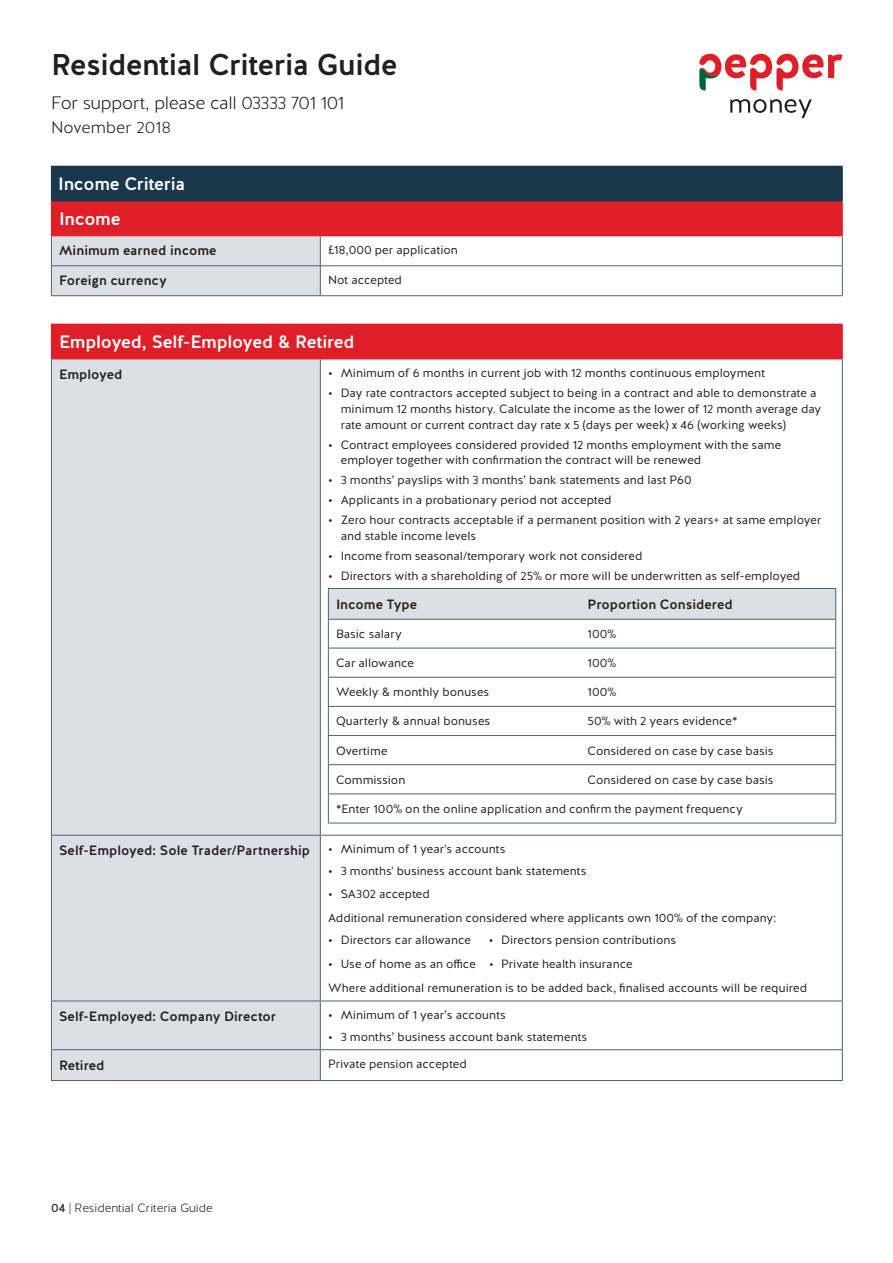
<style>
.page{position:relative;width:893px;height:1263px;background:#fff}
.page>*{position:absolute;margin:0;border:0;box-sizing:border-box;transform-origin:0 0}
.t1{font:500 30px "Halis R";letter-spacing:-.015em;color:#231f20}
.Table_Title{font:500 18px "Halis R";letter-spacing:-.015em;color:#fff}
.t2{font:300 18px "Halis R";letter-spacing:-.025em;color:#231f20}
.t3{font:300 16.5px "Halis R";letter-spacing:.005em;color:#231f20}
.Table_Body_Copy_Bold{font:500 13.5px "Halis R";color:#231f20}
.Table_Body_Copy{font:12px/15.8px "Halis R";letter-spacing:.005em;color:#231f20}
.t4{font:300 12px "Halis R";color:#231f20}
.s1{font-weight:400}
</style>
<div class="page">
<svg style="left:699px;top:53px;width:144px;height:38px"></svg>
<svg style="left:730px;top:99px;width:82px;height:19px"></svg>
<div style="left:51px;top:166px;width:791px;height:35px;background:#1a374b"></div>
<div style="left:51px;top:201px;width:791px;height:35px;background:#e01e27"></div>
<hr style="left:320px;top:265px;width:523px;height:1px;background:#506174">
<hr style="left:320px;top:295px;width:523px;height:1px;background:#506174">
<hr style="left:842px;top:167px;width:1px;height:34px;background:#1a374b">
<svg style="left:842px;top:236px;width:1px;height:59px"></svg>
<hr style="left:320px;top:166px;width:523px;height:1px;background:#1a374b">
<hr style="left:51px;top:201px;width:269px;height:1px;background:#1a374b">
<hr style="left:320px;top:201px;width:523px;height:1px;background:#1a374b">
<svg style="left:51px;top:236px;width:270px;height:60px;background:#d4dadf"></svg>
<hr style="left:51px;top:201px;width:1px;height:34px;background:#e01e27">
<hr style="left:842px;top:201px;width:1px;height:34px;background:#e01e27">
<hr style="left:320px;top:235px;width:523px;height:1px;background:#e01e27">
<div style="left:51px;top:324px;width:791px;height:35px;background:#e01e27"></div>
<div style="left:52px;top:360px;width:268px;height:720px;background:#dae0e5"></div>
<hr style="left:320px;top:835px;width:523px;height:1px;background:#506174">
<hr style="left:320px;top:1000px;width:523px;height:1px;background:#506174">
<hr style="left:320px;top:1049px;width:523px;height:1px;background:#506174">
<hr style="left:320px;top:1080px;width:523px;height:1px;background:#506174">
<hr style="left:51px;top:359px;width:1px;height:476px;background:#506174">
<hr style="left:320px;top:359px;width:1px;height:476px;background:#506174">
<hr style="left:51px;top:835px;width:1px;height:165px;background:#506174">
<hr style="left:320px;top:835px;width:1px;height:165px;background:#506174">
<hr style="left:51px;top:1001px;width:1px;height:48px;background:#506174">
<hr style="left:320px;top:1001px;width:1px;height:48px;background:#506174">
<hr style="left:51px;top:1050px;width:1px;height:30px;background:#506174">
<hr style="left:320px;top:1050px;width:1px;height:30px;background:#506174">
<hr style="left:842px;top:324px;width:1px;height:35px;background:#e01e27">
<hr style="left:51px;top:359px;width:269px;height:1px;background:#e01e27">
<hr style="left:320px;top:359px;width:523px;height:1px;background:#e01e27">
<hr style="left:842px;top:359px;width:1px;height:476px;background:#506174">
<hr style="left:842px;top:835px;width:1px;height:165px;background:#506174">
<hr style="left:842px;top:1001px;width:1px;height:48px;background:#506174">
<hr style="left:842px;top:1050px;width:1px;height:30px;background:#506174">
<hr style="left:51px;top:835px;width:269px;height:1px;background:#506174">
<hr style="left:51px;top:1000px;width:269px;height:1px;background:#506174">
<hr style="left:51px;top:1049px;width:269px;height:1px;background:#506174">
<hr style="left:51px;top:1080px;width:269px;height:1px;background:#506174">
<hr style="left:328px;top:823px;width:252px;height:1px;background:#506174">
<hr style="left:580px;top:823px;width:256px;height:1px;background:#506174">
<svg style="left:328px;top:589px;width:508px;height:234px"></svg>
<hr style="left:328px;top:648px;width:252px;height:1px;background:#506174">
<hr style="left:328px;top:588px;width:252px;height:1px;background:#506174">
<hr style="left:328px;top:589px;width:1px;height:30px;background:#506174">
<hr style="left:580px;top:588px;width:256px;height:1px;background:#506174">
<hr style="left:835px;top:589px;width:1px;height:30px;background:#506174">
<hr style="left:328px;top:619px;width:252px;height:1px;background:#506174">
<hr style="left:580px;top:619px;width:256px;height:1px;background:#506174">
<h1 class="t1" style="left:51px;top:45px;width:348px">Residential Criteria Guide</h1>
<h2 class="t2" style="left:51px;top:91px;width:295px">For support, please call 03333 701 101</h2>
<h3 class="t3" style="left:51px;top:117px;width:121px">November 2018</h3>
<p class="Table_Title" style="left:58px;top:172px;width:128px">Income Criteria</p>
<p class="Table_Title" style="left:59px;top:207px;width:63px">Income</p>
<p class="Table_Body_Copy_Bold" style="left:59px;top:242px;width:159px">Minimum earned income</p>
<p class="Table_Body_Copy" style="left:328px;top:242px;width:131px">£18,000 per application</p>
<p class="Table_Body_Copy_Bold" style="left:59px;top:272px;width:109px">Foreign currency</p>
<p class="Table_Body_Copy" style="left:328px;top:272px;width:75px">Not accepted</p>
<p class="Table_Title" style="left:59px;top:330px;width:297px">Employed, Self-Employed &amp; Retired</p>
<p class="Table_Body_Copy_Bold" style="left:59px;top:366px;width:65px">Employed</p>
<p class="Table_Body_Copy" style="left:328px;top:365px;width:438px">• Minimum of 6 months in current job with 12 months continuous employment</p>
<p class="Table_Body_Copy" style="left:341px;top:385px;width:482px;text-indent:-13px">• Day rate contractors accepted subject to being in a contract and able to demonstrate a minimum 12 months history. Calculate the income as the lower of 12 month average day rate amount or current contract day rate x 5 (days per week) x 46 (working weeks)</p>
<p class="Table_Body_Copy" style="left:341px;top:437px;width:442px;text-indent:-13px">• Contract employees considered provided 12 months employment with the same employer together with confirmation the contract will be renewed</p>
<p class="Table_Body_Copy" style="left:328px;top:472px;width:365px">• 3 months’ payslips with 3 months’ bank statements and last P60</p>
<p class="Table_Body_Copy" style="left:328px;top:492px;width:285px">• Applicants in a probationary period not accepted</p>
<p class="Table_Body_Copy" style="left:341px;top:512px;width:482px;text-indent:-13px">• Zero hour contracts acceptable if a permanent position with 2 years+ at same employer and stable income levels</p>
<p class="Table_Body_Copy" style="left:328px;top:548px;width:316px">• Income from seasonal/temporary work not considered</p>
<p class="Table_Body_Copy" style="left:328px;top:568px;width:474px">• Directors with a shareholding of 25% or more will be underwritten as self-employed</p>
<p class="Table_Body_Copy_Bold" style="left:336px;top:595px;width:83px">Income Type</p>
<p class="Table_Body_Copy_Bold" style="left:588px;top:595px;width:147px">Proportion Considered</p>
<p class="Table_Body_Copy" style="left:336px;top:626px;width:67px">Basic salary</p>
<p class="Table_Body_Copy" style="left:588px;top:626px;width:30px">100%</p>
<p class="Table_Body_Copy" style="left:336px;top:655px;width:80px">Car allowance</p>
<p class="Table_Body_Copy" style="left:588px;top:655px;width:30px">100%</p>
<p class="Table_Body_Copy" style="left:336px;top:684px;width:155px">Weekly &amp; monthly bonuses</p>
<p class="Table_Body_Copy" style="left:588px;top:684px;width:30px">100%</p>
<p class="Table_Body_Copy" style="left:336px;top:713px;width:156px">Quarterly &amp; annual bonuses</p>
<p class="Table_Body_Copy" style="left:588px;top:713px;width:151px">50% with 2 years evidence*</p>
<p class="Table_Body_Copy" style="left:336px;top:743px;width:53px">Overtime</p>
<p class="Table_Body_Copy" style="left:588px;top:743px;width:187px">Considered on case by case basis</p>
<p class="Table_Body_Copy" style="left:336px;top:772px;width:71px">Commission</p>
<p class="Table_Body_Copy" style="left:588px;top:772px;width:187px">Considered on case by case basis</p>
<p class="Table_Body_Copy" style="left:336px;top:801px;width:408px">*Enter 100% on the online application and confirm the payment frequency</p>
<p class="Table_Body_Copy_Bold" style="left:59px;top:842px;width:253px">Self-Employed: Sole Trader/Partnership</p>
<p class="Table_Body_Copy" style="left:328px;top:841px;width:179px">• Minimum of 1 year's accounts</p>
<p class="Table_Body_Copy" style="left:328px;top:864px;width:260px">• 3 months' business account bank statements</p>
<p class="Table_Body_Copy" style="left:328px;top:886px;width:103px">• SA302 accepted</p>
<p class="Table_Body_Copy" style="left:328px;top:910px;width:450px">Additional remuneration considered where applicants own 100% of the company:</p>
<p class="Table_Body_Copy" style="left:328px;top:932px;width:144px">• Directors car allowance</p>
<p class="Table_Body_Copy" style="left:489px;top:932px;width:189px">• Directors pension contributions</p>
<p class="Table_Body_Copy" style="left:328px;top:956px;width:306px">• Use of home as an office • Private health insurance</p>
<p class="Table_Body_Copy" style="left:328px;top:981px;width:481px">Where additional remuneration is to be added back, finalised accounts will be required</p>
<p class="Table_Body_Copy_Bold" style="left:59px;top:1008px;width:219px">Self-Employed: Company Director</p>
<p class="Table_Body_Copy" style="left:328px;top:1007px;width:179px">• Minimum of 1 year’s accounts</p>
<p class="Table_Body_Copy" style="left:328px;top:1029px;width:261px">• 3 months’ business account bank statements</p>
<p class="Table_Body_Copy_Bold" style="left:59px;top:1056px;width:47px">Retired</p>
<p class="Table_Body_Copy" style="left:328px;top:1056px;width:140px">Private pension accepted</p>
<p class="t4" style="left:51px;top:1200px;width:163px"><span class="s1">04</span> | Residential Criteria Guide</p>
</div>
